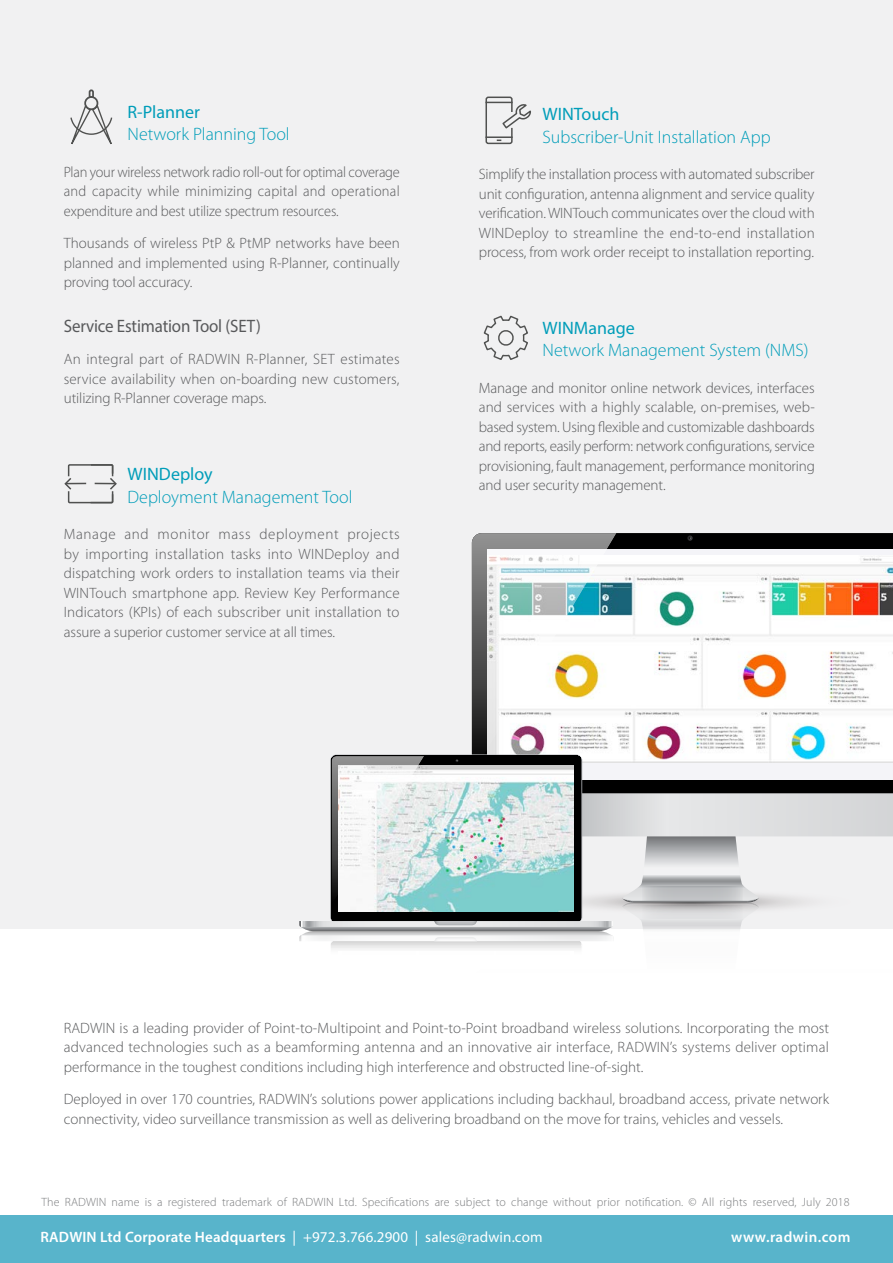
<style>
.page{position:relative;width:893px;height:1263px;background:#fff}
.page>*{position:absolute;margin:0;border:0;box-sizing:border-box;transform-origin:0 0}
.t1{font:300 18px "Myriad Pro";color:#009db9}
.t2{font:18px "Myriad Pro";color:#009db9}
.t3{font:18px "Myriad Pro";letter-spacing:-.01em;color:#58595b;scale:.94 1}
.t4{font:300 15px/19.5px "Myriad Pro";color:#58595b;text-align:justify}
.t5{font:300 15px/19.5px "Myriad Pro";color:#58595b;text-align:justify;scale:.96 1}
.t6{font:15px "Myriad Pro";letter-spacing:.01em;color:#fff}
.t7{font:600 15px "Myriad Pro";letter-spacing:.03em;color:#fff}
.t8{font:300 12px "Myriad Pro";letter-spacing:.01em;color:#7a7c7e}
.s1{font-weight:600}
</style>
<div class="page">
<div style="left:0;top:0;width:893px;height:929px;background:#f1f1f2"></div>
<div style="left:0;top:1215px;width:893px;height:48px;background:#58b4cb"></div>
<svg style="left:299px;top:533px;width:594px;height:416px"></svg>
<svg style="left:64px;top:464px;width:53px;height:40px"></svg>
<svg style="left:70px;top:89px;width:43px;height:55px"></svg>
<svg style="left:485px;top:96px;width:46px;height:49px"></svg>
<svg style="left:483px;top:315px;width:45px;height:45px"></svg>
<p class="t2" style="left:128px;top:101px;width:74px">R-Planner</p>
<p class="t1" style="left:128px;top:124px;width:164px">Network Planning Tool</p>
<p class="t5" style="left:64px;top:162px;width:352px">Plan your wireless network radio roll-out for optimal coverage and capacity while minimizing capital and operational expenditure and best utilize spectrum resources.</p>
<p class="t4" style="left:64px;top:233px;width:338px">Thousands of wireless PtP &amp; PtMP networks have been planned and implemented using R-Planner, continually proving tool accuracy.</p>
<p class="t3" style="left:64px;top:315px;width:211px">Service Estimation Tool (SET)</p>
<p class="t4" style="left:64px;top:350px;width:337px">An integral part of RADWIN R-Planner, SET estimates service availability when on-boarding new customers, utilizing R-Planner coverage maps.</p>
<p class="t2" style="left:128px;top:463px;width:87px">WINDeploy</p>
<p class="t1" style="left:128px;top:486px;width:226px">Deployment Management Tool</p>
<p class="t4" style="left:64px;top:524px;width:338px">Manage and monitor mass deployment projects by importing installation tasks into WINDeploy and dispatching work orders to installation teams via their WINTouch smartphone app. Review Key Performance Indicators (KPIs) of each subscriber unit installation to assure a superior customer service at all times.</p>
<p class="t2" style="left:543px;top:103px;width:78px">WINTouch</p>
<p class="t1" style="left:543px;top:126px;width:230px">Subscriber-Unit Installation App</p>
<p class="t4" style="left:479px;top:164px;width:338px">Simplify the installation process with automated subscriber unit configuration, antenna alignment and service quality verification. WINTouch communicates over the cloud with WINDeploy to streamline the end-to-end installation process, from work order receipt to installation reporting.</p>
<p class="t2" style="left:543px;top:317px;width:94px">WINManage</p>
<p class="t1" style="left:543px;top:339px;width:267px">Network Management System (NMS)</p>
<p class="t4" style="left:479px;top:378px;width:338px">Manage and monitor online network devices, interfaces and services with a highly scalable, on-premises, web&shy;based system. Using flexible and customizable dashboards and reports, easily perform: network configurations, service provisioning, fault management, performance monitoring and user security management.</p>
<p class="t4" style="left:64px;top:1018px;width:767px">RADWIN is a leading provider of Point-to-Multipoint and Point-to-Point broadband wireless solutions. Incorporating the most advanced technologies such as a beamforming antenna and an innovative air interface, RADWIN’s systems deliver optimal performance in the toughest conditions including high interference and obstructed line-of-sight.</p>
<p class="t4" style="left:64px;top:1089px;width:767px">Deployed in over 170 countries, RADWIN’s solutions power applications including backhaul, broadband access, private network connectivity, video surveillance transmission as well as delivering broadband on the move for trains, vehicles and vessels.</p>
<p class="t8" style="left:42px;top:1195px;width:810px">The RADWIN name is a registered trademark of RADWIN Ltd. Specifications are subject to change without prior notification. © All rights reserved, July 2018</p>
<p class="t6" style="left:40px;top:1228px;width:504px"><span class="s1">RADWIN Ltd Corporate Headquarters</span> | +972.3.766.2900 | sales@radwin.com</p>
<p class="t7" style="left:731px;top:1227px;width:121px">www.radwin.com</p>
</div>
